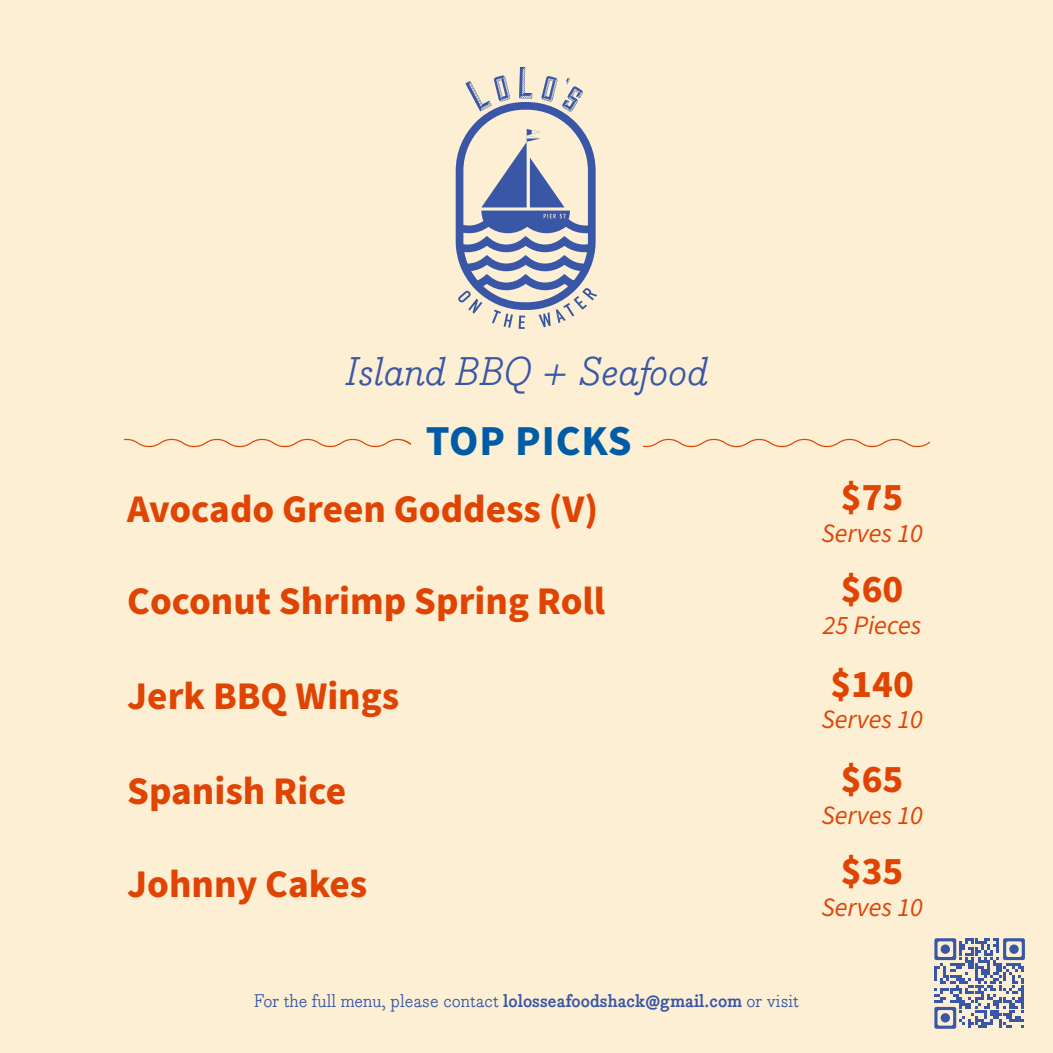
<style>
.page{position:relative;width:1053px;height:1053px;background:#fcefd4}
.page>*{position:absolute;margin:0;border:0;box-sizing:border-box;transform-origin:0 0}
.t1{font:700 42.75px "Source Sans Pro";letter-spacing:.02em;color:#005ca7}
.t2{font:700 39.15px "Source Sans Pro";color:#e04403}
.t3{font:italic 39.15px "Bodoni Egyptian Pro";color:#3957a6}
.t4{font:italic 26.55px "Source Sans Pro";color:#e04403}
.t5{font:18px "Bodoni Egyptian Pro";color:#3957a6}
.s1{font-weight:700}
</style>
<div class="page">
<svg style="left:124px;top:439px;width:806px;height:8px"></svg>
<div style="left:411px;top:417px;width:232px;height:63px;background:#fcefd4"></div>
<svg style="left:456px;top:67px;width:141px;height:262px"></svg>
<svg style="left:934px;top:938px;width:91px;height:91px"></svg>
<div style="left:941px;top:944px;width:9px;height:10px;background:#3957a6;border-radius:50%"></div>
<div style="left:1009px;top:944px;width:10px;height:10px;background:#3957a6;border-radius:50%"></div>
<div style="left:941px;top:1013px;width:9px;height:10px;background:#3957a6;border-radius:50%"></div>
<p class="t3" style="left:345px;top:348px;width:364px">Island BBQ + Seafood</p>
<p class="t1" style="left:426px;top:412px;width:208px">TOP PICKS</p>
<p class="t2" style="left:127px;top:482px;width:473px">Avocado Green Goddess (V)</p>
<p class="t2" style="left:127px;top:575px;width:480px">Coconut Shrimp Spring Roll</p>
<p class="t2" style="left:127px;top:669px;width:274px">Jerk BBQ Wings</p>
<p class="t2" style="left:127px;top:765px;width:220px">Spanish Rice</p>
<p class="t2" style="left:127px;top:857px;width:241px">Johnny Cakes</p>
<p class="t2" style="left:841px;top:470px;width:64px">$75</p>
<p class="t4" style="left:822px;top:515px;width:103px">Serves 10</p>
<p class="t2" style="left:841px;top:563px;width:64px">$60</p>
<p class="t4" style="left:823px;top:607px;width:100px">25 Pieces</p>
<p class="t2" style="left:830px;top:657px;width:85px">$140</p>
<p class="t4" style="left:822px;top:702px;width:103px">Serves 10</p>
<p class="t2" style="left:841px;top:753px;width:64px">$65</p>
<p class="t4" style="left:822px;top:798px;width:103px">Serves 10</p>
<p class="t2" style="left:841px;top:845px;width:64px">$35</p>
<p class="t4" style="left:822px;top:890px;width:103px">Serves 10</p>
<p class="t5" style="left:254px;top:990px;width:546px">For the full menu, please contact <span class="s1">lolosseafoodshack@gmail.com</span> or visit</p>
</div>
